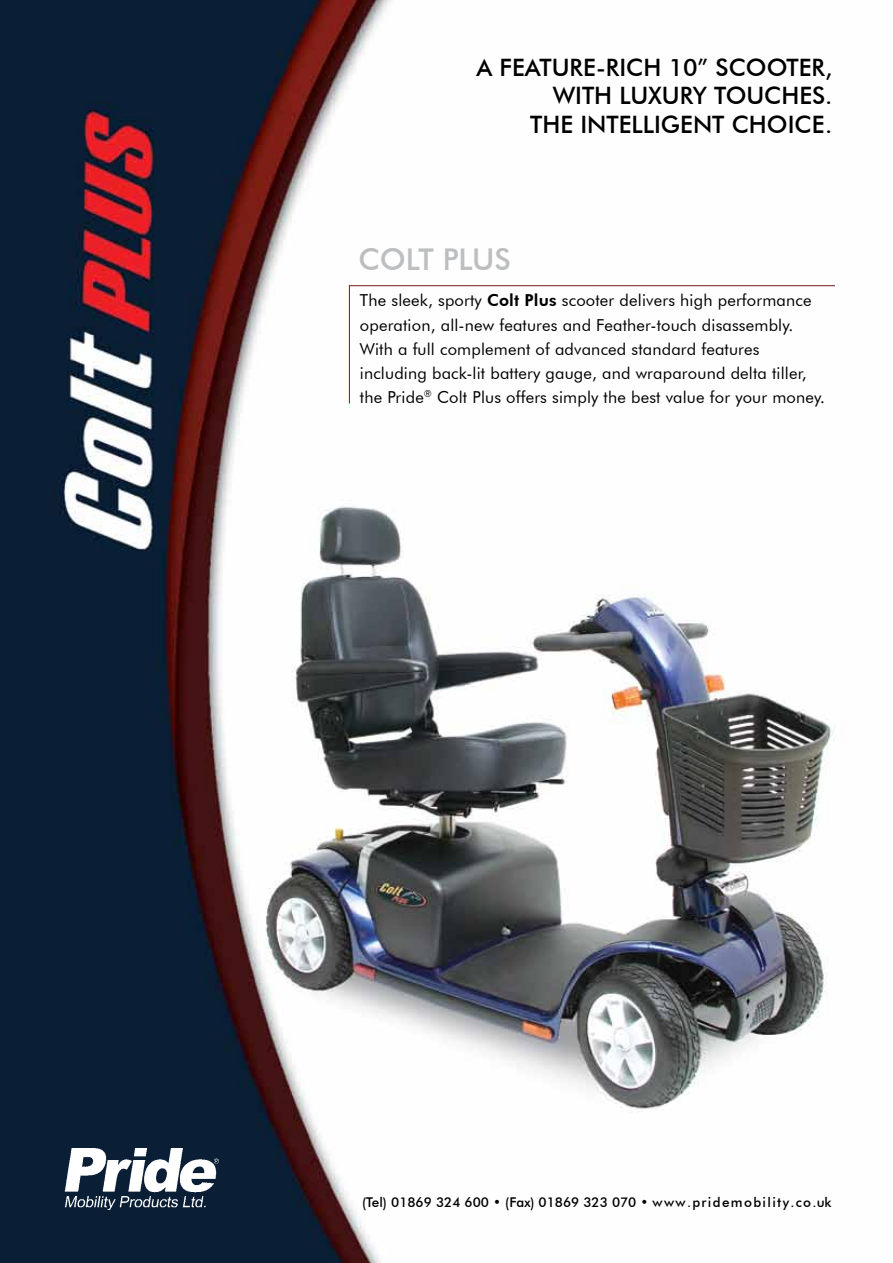
<style>
.page{position:relative;width:893px;height:1263px;background:#fff}
.page>*{position:absolute;margin:0;border:0;box-sizing:border-box;transform-origin:0 0}
.t1{font:500 30px "Futura BT";color:#bcbec0}
.t2{font:500 24px/28.8px "Futura BT";color:#000;text-align:right}
.t3{font:16.5px/24px "Futura BT";letter-spacing:.01em;color:#000}
.t4{font:500 13.5px "Futura BT";color:#000}
.s1{font-weight:800}
</style>
<div class="page">
<img style="left:0;top:0;width:835px;height:1263px">
<hr style="left:349px;top:285px;width:486px;height:1px;background:#751c16">
<hr style="left:349px;top:285px;width:1px;height:119px;background:#751c16">
<img style="left:58px;top:1144px;width:165px;height:66px">
<h2 class="t2" style="left:476px;top:52px;width:357px">A FEATURE-RICH 10” SCOOTER,<br>WITH LUXURY TOUCHES.<br>THE INTELLIGENT CHOICE.</h2>
<h1 class="t1" style="left:358px;top:241px;width:118px">COLT PLUS</h1>
<p class="t3" style="left:360px;top:288px;width:467px">The sleek, sporty <span class="s1">Colt Plus</span> scooter delivers high performance operation, all-new features and Feather-touch disassembly.<br>With a full complement of advanced standard features including back-lit battery gauge, and wraparound delta tiller, the Pride<sup>®</sup> Colt Plus offers simply the best value for your money.</p>
<p class="t4" style="left:362px;top:1194px;width:471px">(TEL) 01869 324 600 • (FAX) 01869 323 070 • WWW.PRIDEMOBILITY.CO.UK</p>
</div>
